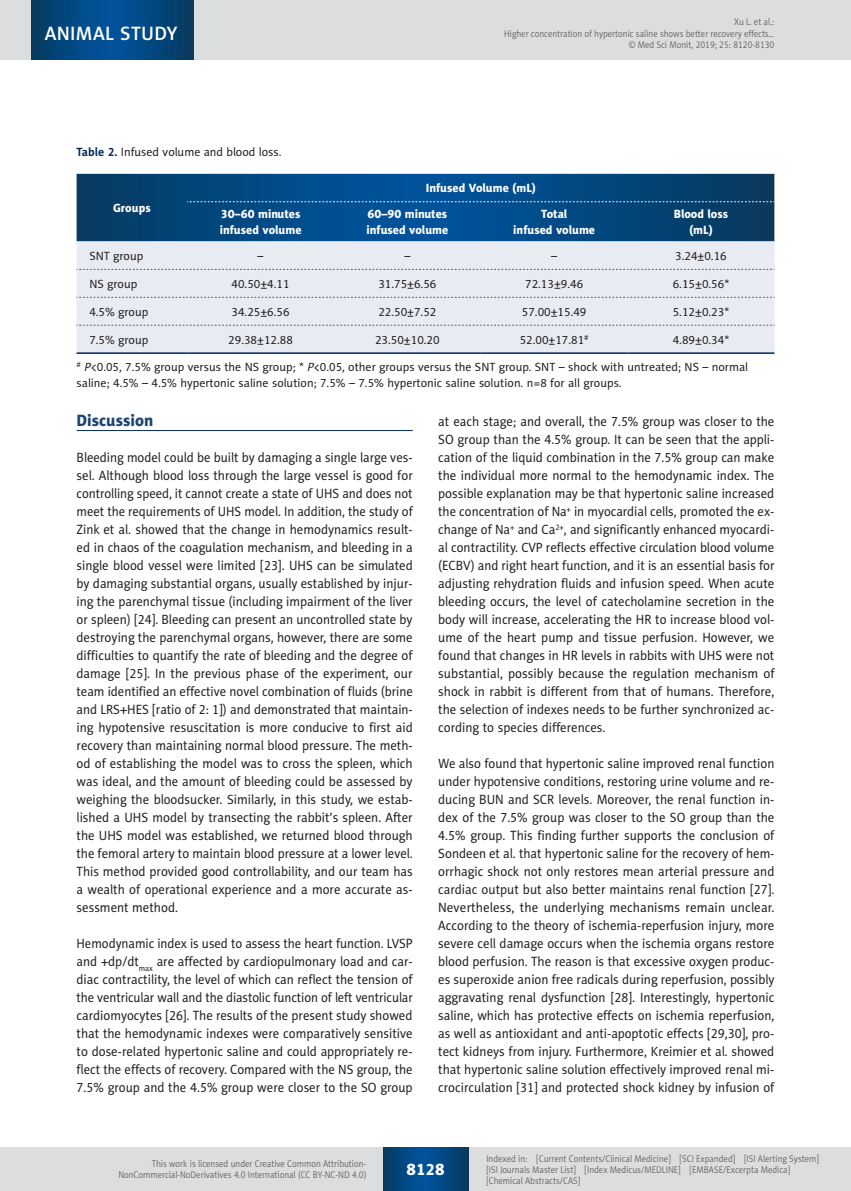
<style>
.page{position:relative;width:851px;height:1191px;background:#fff}
.page>*{position:absolute;margin:0;border:0;box-sizing:border-box;transform-origin:0 0}
.t1{font:19.5px "Naomi Sans EFN Medium";letter-spacing:.015em;color:#fff}
.MSM_Headline_1{font:16.5px "Naomi Sans EFN Heavy";color:#1a4574}
.t2{font:16.5px "Naomi Sans EFN Heavy";color:#fff}
.MSM_Body{font:13.5px/18px "Naomi Sans EFN";color:#231f20;text-align:justify;scale:.95 1}
.MSM_Body-2{font:13.5px/18px "Naomi Sans EFN";color:#231f20;text-align:justify;scale:.94 1}
.MSM_Table_podpis_dol{font:12px/15.8px "Naomi Sans EFN";color:#231f20}
.MSM_Tabela_zawartosc{font:12px "Naomi Sans EFN";color:#231f20}
.MSM_Tabela_Head{font:12px/15.8px "Naomi Sans EFN Heavy";color:#fff}
.MSM_Tabela_tytul{font:12px "Naomi Sans EFN";color:#231f20}
.t3{font:9.75px/11.2px "Naomi Sans EFN Light";color:#57585a;text-align:right;scale:.9 1}
.s1{font-weight:700;color:#00295c}
.s2{font-style:italic}
</style>
<div class="page">
<hr style="left:77px;top:430px;width:335px;height:1px;background:#00295c">
<svg style="left:77px;top:174px;width:697px;height:67px;background:#02477f"></svg>
<div style="left:77px;top:241px;width:697px;height:111px;background:#e8ebf2"></div>
<svg style="left:77px;top:269px;width:697px;height:1px"></svg>
<svg style="left:77px;top:297px;width:697px;height:1px"></svg>
<svg style="left:77px;top:325px;width:697px;height:1px"></svg>
<hr style="left:77px;top:352px;width:110px;height:2px;background:#00295c">
<hr style="left:187px;top:352px;width:147px;height:2px;background:#00295c">
<hr style="left:334px;top:352px;width:146px;height:2px;background:#00295c">
<hr style="left:480px;top:352px;width:147px;height:2px;background:#00295c">
<hr style="left:627px;top:352px;width:147px;height:2px;background:#00295c">
<svg style="left:187px;top:201px;width:587px;height:1px"></svg>
<div style="left:0;top:1148px;width:850px;height:43px;background:#dcdddf"></div>
<svg style="left:383px;top:1147px;width:85px;height:43px;background:#02477e"></svg>
<div style="left:0;top:0;width:850px;height:60px;background:#dcdddf"></div>
<hr style="left:850px;top:0;width:1px;height:60px;background:#dcdddf">
<svg style="left:32px;top:0;width:161px;height:60px;background:#02477f"></svg>
<h1 class="t1" style="left:45px;top:22px;width:134px">ANIMAL STUDY</h1>
<p class="MSM_Tabela_tytul" style="left:77px;top:145px;width:206px"><span class="s1">Table 2.</span> Infused volume and blood loss.</p>
<p class="t3" style="left:504px;top:16px;width:302px">Xu L. et al.:<br>Higher concentration of hypertonic saline shows better recovery effects… © Med Sci Monit, 2019; 25: 8120-8130</p>
<p class="MSM_Tabela_Head" style="left:425px;top:180px;width:111px">Infused Volume (mL)</p>
<p class="MSM_Tabela_Head" style="left:113px;top:200px;width:39px">Groups</p>
<p class="MSM_Tabela_Head" style="left:220px;top:206px;width:83px">30–60 minutes infused volume</p>
<p class="MSM_Tabela_Head" style="left:366px;top:206px;width:83px">60–90 minutes infused volume</p>
<p class="MSM_Tabela_Head" style="left:513px;top:206px;width:83px;text-align:center">Total<br>infused volume</p>
<p class="MSM_Tabela_Head" style="left:673px;top:206px;width:56px;text-align:center">Blood loss (mL)</p>
<p class="MSM_Tabela_zawartosc" style="left:89px;top:249px;width:56px">SNT group</p>
<p class="MSM_Tabela_zawartosc" style="left:257px;top:249px;width:7px">–</p>
<p class="MSM_Tabela_zawartosc" style="left:404px;top:249px;width:7px">–</p>
<p class="MSM_Tabela_zawartosc" style="left:551px;top:249px;width:7px">–</p>
<p class="MSM_Tabela_zawartosc" style="left:675px;top:249px;width:53px">3.24±0.16</p>
<p class="MSM_Tabela_zawartosc" style="left:89px;top:277px;width:50px">NS group</p>
<p class="MSM_Tabela_zawartosc" style="left:231px;top:277px;width:60px">40.50±4.11</p>
<p class="MSM_Tabela_zawartosc" style="left:378px;top:277px;width:60px">31.75±6.56</p>
<p class="MSM_Tabela_zawartosc" style="left:525px;top:277px;width:60px">72.13±9.46</p>
<p class="MSM_Tabela_zawartosc" style="left:672px;top:277px;width:58px">6.15±0.56*</p>
<p class="MSM_Tabela_zawartosc" style="left:89px;top:305px;width:61px">4.5% group</p>
<p class="MSM_Tabela_zawartosc" style="left:231px;top:305px;width:60px">34.25±6.56</p>
<p class="MSM_Tabela_zawartosc" style="left:378px;top:305px;width:60px">22.50±7.52</p>
<p class="MSM_Tabela_zawartosc" style="left:522px;top:305px;width:66px">57.00±15.49</p>
<p class="MSM_Tabela_zawartosc" style="left:672px;top:305px;width:58px">5.12±0.23*</p>
<p class="MSM_Tabela_zawartosc" style="left:89px;top:332px;width:61px">7.5% group</p>
<p class="MSM_Tabela_zawartosc" style="left:228px;top:332px;width:66px">29.38±12.88</p>
<p class="MSM_Tabela_zawartosc" style="left:375px;top:332px;width:66px">23.50±10.20</p>
<p class="MSM_Tabela_zawartosc" style="left:519px;top:332px;width:71px">52.00±17.81<sup>#</sup></p>
<p class="MSM_Tabela_zawartosc" style="left:672px;top:332px;width:58px">4.89±0.34*</p>
<p class="MSM_Table_podpis_dol" style="left:77px;top:359px;width:673px"><sup>#</sup> <span class="s2">P</span>&lt;0.05, 7.5% group versus the NS group; * <span class="s2">P</span>&lt;0.05, other groups versus the SNT group. SNT – shock with untreated; NS – normal saline; 4.5% – 4.5% hypertonic saline solution; 7.5% – 7.5% hypertonic saline solution. n=8 for all groups.</p>
<p class="MSM_Headline_1" style="left:77px;top:410px;width:78px">Discussion</p>
<p class="MSM_Body" style="left:77px;top:448px;width:355px">Bleeding model could be built by damaging a single large ves&shy;sel. Although blood loss through the large vessel is good for controlling speed, it cannot create a state of UHS and does not meet the requirements of UHS model. In addition, the study of Zink et al. showed that the change in hemodynamics result&shy;ed in chaos of the coagulation mechanism, and bleeding in a single blood vessel were limited [23]. UHS can be simulated by damaging substantial organs, usually established by injur&shy;ing the parenchymal tissue (including impairment of the liver or spleen) [24]. Bleeding can present an uncontrolled state by destroying the parenchymal organs, however, there are some difficulties to quantify the rate of bleeding and the degree of damage [25]. In the previous phase of the experiment, our team identified an effective novel combination of fluids (brine and LRS+HES [ratio of 2: 1]) and demonstrated that maintain&shy;ing hypotensive resuscitation is more conducive to first aid recovery than maintaining normal blood pressure. The meth&shy;od of establishing the model was to cross the spleen, which was ideal, and the amount of bleeding could be assessed by weighing the bloodsucker. Similarly, in this study, we estab&shy;lished a UHS model by transecting the rabbit’s spleen. After the UHS model was established, we returned blood through the femoral artery to maintain blood pressure at a lower level.<br>This method provided good controllability, and our team has a wealth of operational experience and a more accurate as&shy;sessment method.</p>
<p class="MSM_Body-2" style="left:77px;top:934px;width:359px">Hemodynamic index is used to assess the heart function. LVSP and +dp/dt<sub>max</sub> are affected by cardiopulmonary load and car&shy;diac contractility, the level of which can reflect the tension of the ventricular wall and the diastolic function of left ventricular cardiomyocytes [26]. The results of the present study showed that the hemodynamic indexes were comparatively sensitive to dose-related hypertonic saline and could appropriately re&shy;flect the effects of recovery. Compared with the NS group, the 7.5% group and the 4.5% group were closer to the SO group</p>
<p class="MSM_Body" style="left:438px;top:412px;width:355px">at each stage; and overall, the 7.5% group was closer to the SO group than the 4.5% group. It can be seen that the appli&shy;cation of the liquid combination in the 7.5% group can make the individual more normal to the hemodynamic index. The possible explanation may be that hypertonic saline increased the concentration of Na<sup>+</sup> in myocardial cells, promoted the ex&shy;change of Na<sup>+</sup> and Ca<sup>2+</sup>, and significantly enhanced myocardi&shy;al contractility. CVP reflects effective circulation blood volume (ECBV) and right heart function, and it is an essential basis for adjusting rehydration fluids and infusion speed. When acute bleeding occurs, the level of catecholamine secretion in the body will increase, accelerating the HR to increase blood vol&shy;ume of the heart pump and tissue perfusion. However, we found that changes in HR levels in rabbits with UHS were not substantial, possibly because the regulation mechanism of shock in rabbit is different from that of humans. Therefore, the selection of indexes needs to be further synchronized ac&shy;cording to species differences.</p>
<p class="MSM_Body" style="left:438px;top:754px;width:355px">We also found that hypertonic saline improved renal function under hypotensive conditions, restoring urine volume and re&shy;ducing BUN and SCR levels. Moreover, the renal function in&shy;dex of the 7.5% group was closer to the SO group than the 4.5% group. This finding further supports the conclusion of Sondeen et al. that hypertonic saline for the recovery of hem&shy;orrhagic shock not only restores mean arterial pressure and cardiac output but also better maintains renal function [27].<br>Nevertheless, the underlying mechanisms remain unclear.<br>According to the theory of ischemia-reperfusion injury, more severe cell damage occurs when the ischemia organs restore blood perfusion. The reason is that excessive oxygen produc&shy;es superoxide anion free radicals during reperfusion, possibly aggravating renal dysfunction [28]. Interestingly, hypertonic saline, which has protective effects on ischemia reperfusion, as well as antioxidant and anti-apoptotic effects [29,30], pro&shy;tect kidneys from injury. Furthermore, Kreimier et al. showed that hypertonic saline solution effectively improved renal mi&shy;crocirculation [31] and protected shock kidney by infusion of</p>
<p class="t3" style="left:118px;top:1158px;width:277px">This work is licensed under Creative Common Attribution-<br>NonCommercial-NoDerivatives 4.0 International (CC BY-NC-ND 4.0)</p>
<p class="t2" style="left:406px;top:1159px;width:40px">8128</p>
<p class="t3" style="left:486px;top:1152px;width:371px;text-align:left">Indexed in: [Current Contents/Clinical Medicine] [SCI Expanded] [ISI Alerting System] [ISI Journals Master List] [Index Medicus/MEDLINE] [EMBASE/Excerpta Medica] [Chemical Abstracts/CAS]</p>
</div>
